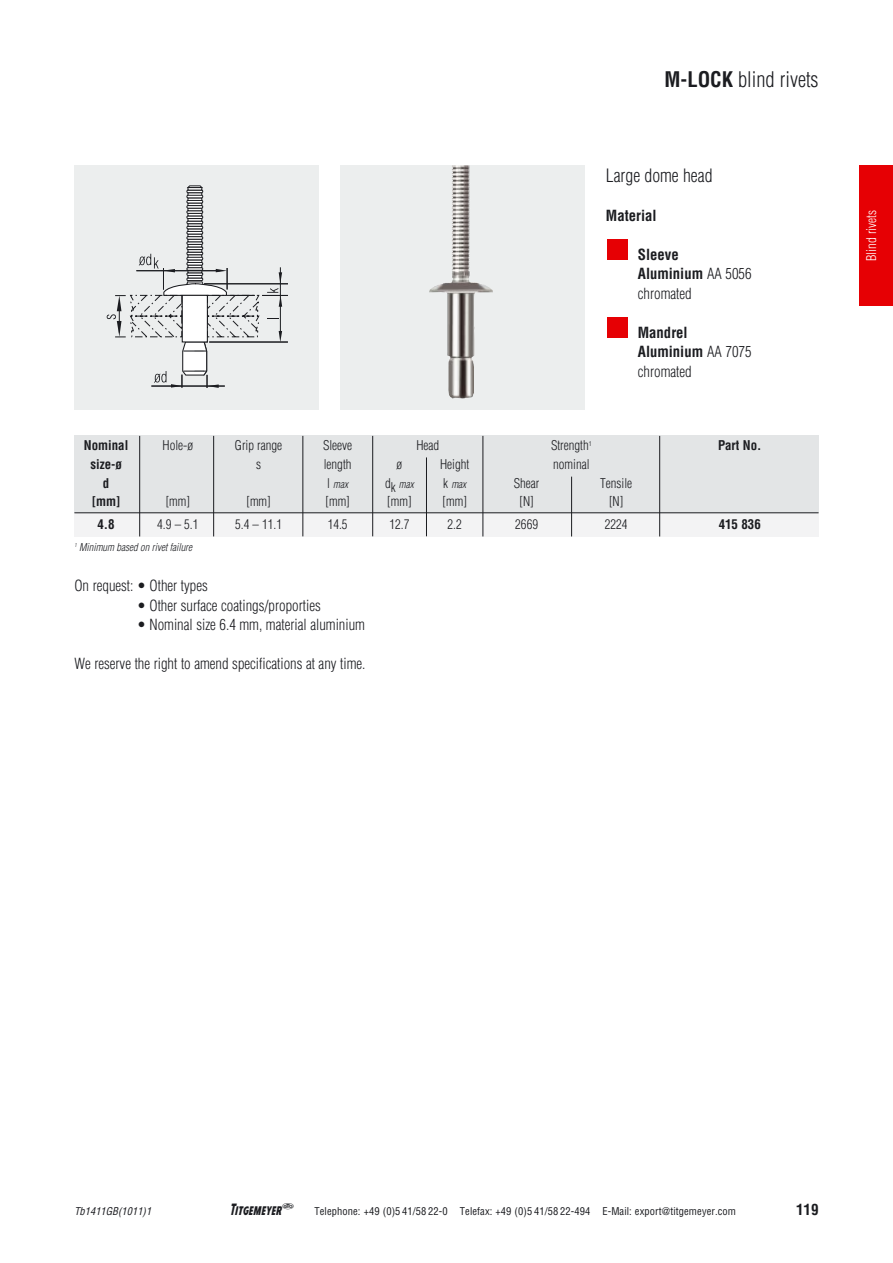
<style>
.page{position:relative;width:893px;height:1263px;background:#fff}
.page>*{position:absolute;margin:0;border:0;box-sizing:border-box;transform-origin:0 0}
.t1{font:300 condensed 21px "Helvetica Com";color:#1b1c20}
.t2{font:300 condensed 18px "Helvetica Com";color:#1b1c20}
.t3{font:300 condensed 15px "Helvetica Com";color:#1b1c20}
.t4{font:700 condensed 15px/19.5px "Helvetica Com";color:#1b1c20}
.t5{font:15px "Ti Logo 5";color:#1b1c20}
.t6{font:300 condensed 13.2px/22.5px "Helvetica Com";color:#1b1c20;text-align:center}
.t7{font:700 condensed 13.2px/18.6px "Helvetica Com";color:#1b1c20;text-align:center}
.t8{font:300 condensed 13.2px "Helvetica Com";color:#fff}
.t9{font:condensed 10.5px "Helvetica Com";letter-spacing:.01em;color:#1b1c20}
.t10{font:italic 300 condensed 10.5px "Helvetica Com";color:#1b1c20}
.t11{font:italic condensed 10.5px "Helvetica Com";color:#1b1c20}
.s1{font-weight:700}
.s2{font-weight:300}
.s3{font-style:normal;font-size:13.2px}
</style>
<div class="page">
<div style="left:859px;top:165px;width:34px;height:141px;background:#e60004"></div>
<div style="left:74px;top:165px;width:245px;height:245px;background:#eceeee"></div>
<div style="left:187px;top:247px;width:16px;height:3px;border:1px solid #1b1c20"></div>
<div style="left:187px;top:241px;width:16px;height:4px;border:1px solid #1b1c20"></div>
<svg style="left:187px;top:240px;width:16px;height:4px"></svg>
<div style="left:187px;top:236px;width:16px;height:4px;border:1px solid #1b1c20"></div>
<div style="left:188px;top:234px;width:14px;height:3px;border:1px solid #1b1c20"></div>
<div style="left:187px;top:231px;width:16px;height:3px;border:1px solid #1b1c20"></div>
<div style="left:188px;top:228px;width:14px;height:4px;border:1px solid #1b1c20"></div>
<div style="left:187px;top:226px;width:16px;height:3px;border:1px solid #1b1c20"></div>
<div style="left:187px;top:221px;width:16px;height:3px;border:1px solid #1b1c20"></div>
<svg style="left:188px;top:221px;width:14px;height:10px"></svg>
<div style="left:187px;top:216px;width:16px;height:3px;border:1px solid #1b1c20"></div>
<div style="left:187px;top:210px;width:16px;height:4px;border:1px solid #1b1c20"></div>
<svg style="left:187px;top:209px;width:16px;height:4px"></svg>
<div style="left:187px;top:205px;width:16px;height:4px;border:1px solid #1b1c20"></div>
<div style="left:188px;top:203px;width:14px;height:3px;border:1px solid #1b1c20"></div>
<div style="left:187px;top:200px;width:16px;height:3px;border:1px solid #1b1c20"></div>
<div style="left:188px;top:197px;width:14px;height:4px;border:1px solid #1b1c20"></div>
<svg style="left:187px;top:185px;width:17px;height:15px"></svg>
<svg style="left:107px;top:250px;width:181px;height:138px"></svg>
<div style="left:340px;top:165px;width:245px;height:245px;background:#eceeee"></div>
<img style="left:429px;top:165px;width:64px;height:234px">
<div style="left:607px;top:317px;width:21px;height:21px;background:#e60004"></div>
<div style="left:607px;top:239px;width:21px;height:21px;background:#e60004"></div>
<div style="left:74px;top:436px;width:745px;height:90px;background:#e3e5e6"></div>
<div style="left:74px;top:513px;width:745px;height:23px;background:#f3f3f4"></div>
<hr style="left:74px;top:512px;width:745px;height:1px;background:#1b1c20">
<hr style="left:139px;top:436px;width:1px;height:100px;background:#1b1c20">
<hr style="left:213px;top:436px;width:1px;height:100px;background:#1b1c20">
<hr style="left:303px;top:436px;width:1px;height:100px;background:#1b1c20">
<hr style="left:372px;top:436px;width:1px;height:100px;background:#1b1c20">
<hr style="left:426px;top:457px;width:1px;height:79px;background:#1b1c20">
<hr style="left:483px;top:436px;width:1px;height:100px;background:#1b1c20">
<hr style="left:571px;top:477px;width:1px;height:59px;background:#1b1c20">
<hr style="left:659px;top:436px;width:1px;height:100px;background:#1b1c20">
<h1 class="t1" style="left:664px;top:71px;width:156px"><span class="s1">M-LOCK</span> blind rivets</h1>
<p class="t2" style="left:606px;top:168px;width:108px">Large dome head</p>
<p class="t4" style="left:606px;top:206px;width:52px">Material</p>
<p class="t4" style="left:638px;top:245px;width:115px">Sleeve<br>Aluminium <span class="s2">AA 5056 chromated</span></p>
<p class="t4" style="left:638px;top:323px;width:115px">Mandrel<br>Aluminium <span class="s2">AA 7075 chromated</span></p>
<p class="t7" style="left:84px;top:437px;width:46px">Nominal size-ø<br>d<br>[mm]</p>
<p class="t7" style="left:98px;top:515px;width:19px">4.8</p>
<p class="t6" style="left:163px;top:435px;width:32px">Hole-ø</p>
<p class="t6" style="left:157px;top:491px;width:43px">[mm]<br>4.9 – 5.1</p>
<p class="t10" style="left:74px;top:541px;width:119px"><sup>1</sup> Minimum based on rivet failure</p>
<p class="t6" style="left:235px;top:437px;width:49px;line-height:18.6px">Grip range s</p>
<p class="t6" style="left:235px;top:491px;width:48px">[mm]<br>5.4 – 11.1</p>
<p class="t6" style="left:323px;top:437px;width:31px;line-height:18.6px;text-align:left">Sleeve length</p>
<p class="t10" style="left:327px;top:478px;width:22px"><span class="s3">l</span> max</p>
<p class="t6" style="left:325px;top:491px;width:26px;text-align:left">[mm]<br>14.5</p>
<p class="t3" style="left:74px;top:580px;width:135px">On request: • Other types</p>
<p class="t3" style="left:137px;top:600px;width:185px">• Other surface coatings/proporties</p>
<p class="t3" style="left:137px;top:619px;width:229px">• Nominal size 6.4 mm, material aluminium</p>
<p class="t3" style="left:74px;top:658px;width:293px">We reserve the right to amend specifications at any time.</p>
<p class="t6" style="left:416px;top:435px;width:24px">Head</p>
<p class="t6" style="left:551px;top:437px;width:42px;line-height:18.6px;text-align:left">Strength<sup>1 </sup>nominal</p>
<p class="t6" style="left:440px;top:454px;width:31px">Height</p>
<p class="t10" style="left:443px;top:478px;width:25px"><span class="s3">k</span> max</p>
<p class="t6" style="left:443px;top:491px;width:26px">[mm]<br>2.2</p>
<p class="t6" style="left:397px;top:454px;width:7px">ø</p>
<p class="t10" style="left:385px;top:478px;width:30px"><span class="s3">dk</span> max</p>
<p class="t6" style="left:387px;top:491px;width:26px;text-align:left">[mm]<br>12.7</p>
<p class="t6" style="left:514px;top:475px;width:27px;line-height:18.6px">Shear [N]</p>
<p class="t6" style="left:515px;top:514px;width:24px">2669</p>
<p class="t6" style="left:600px;top:475px;width:34px;line-height:18.6px">Tensile [N]</p>
<p class="t6" style="left:605px;top:514px;width:24px">2224</p>
<p class="t7" style="left:718px;top:437px;width:45px">Part No.</p>
<p class="t7" style="left:719px;top:515px;width:44px">415 836</p>
<p class="t8" style="left:866px;top:261px;width:52px;rotate:-90deg">Blind rivets</p>
<p class="t11" style="left:74px;top:1206px;width:78px">Tb1411GB(1011)1</p>
<p class="t5" style="left:231px;top:1201px;width:64px">L</p>
<p class="t9" style="left:314px;top:1206px;width:423px">Telephone: +49 (0)5 41/58 22-0 Telefax: +49 (0)5 41/58 22-494 E-Mail: export@titgemeyer.com</p>
<p class="t4" style="left:796px;top:1200px;width:24px">119</p>
</div>
